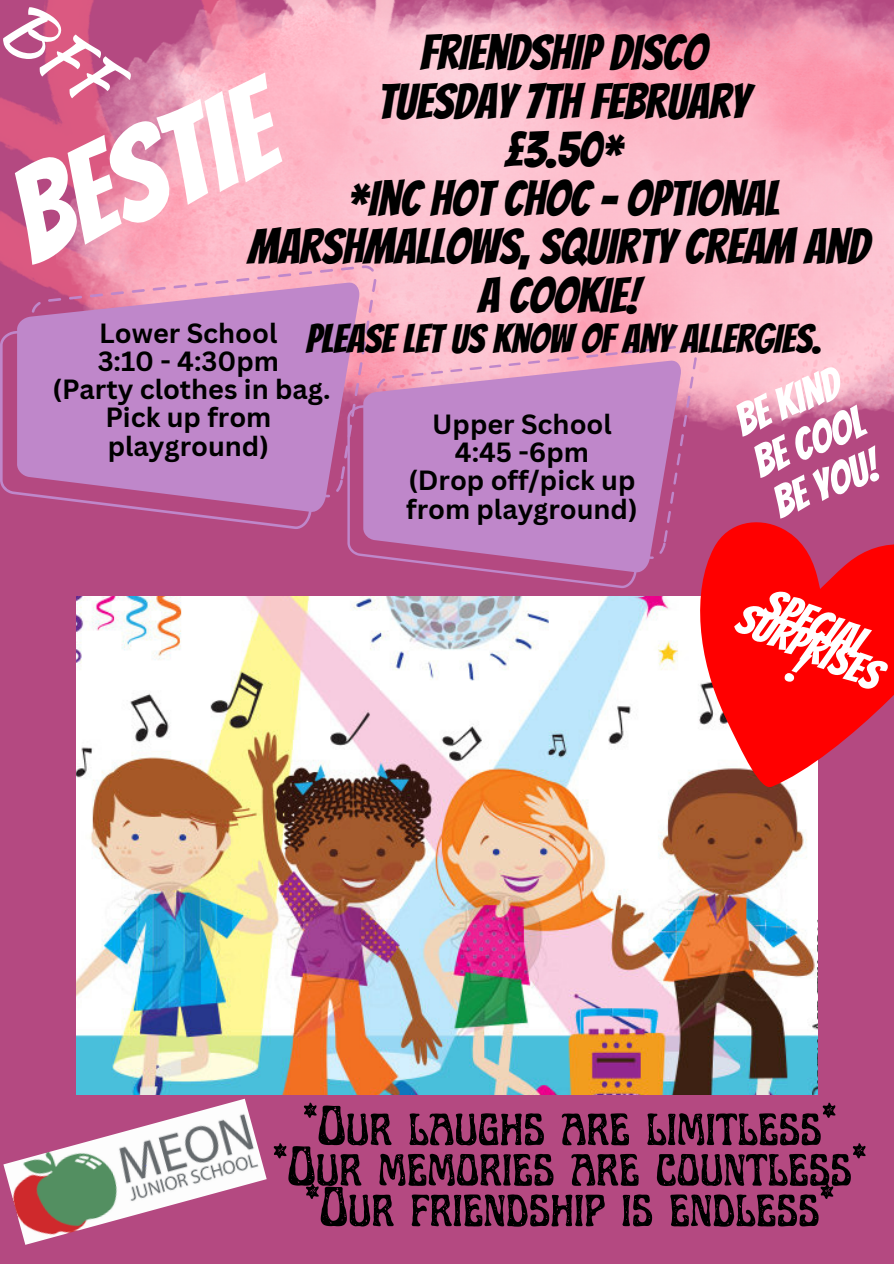
<style>
.page{position:relative;width:894px;height:1264px;background:#fff}
.page>*{position:absolute;margin:0;border:0;box-sizing:border-box;transform-origin:0 0}
.t1{font:129.3px "Bangers";color:#fff}
.t2{font:57px/40.5px "Art Nuvo Letterpress";color:#000;text-align:center}
.t3{font:49.05px/48.4px "Bangers";color:#000;text-align:center}
.t4{font:43.8px "Bangers";color:#fff}
.t5{font:43.5px/45px "Bangers";color:#fff}
.t6{font:40.05px "Bangers";color:#000}
.t7{font:700 27px/28.2px "Canva Sans";color:#000;text-align:center}
</style>
<div class="page">
<div style="left:0;top:0;width:893px;height:1263px;background:#b44981"></div>
<img style="left:0;top:119px;width:57px;height:161px">
<img style="left:77px;top:596px;width:740px;height:498px">
<svg style="left:646px;top:522px;width:247px;height:303px;fill:#f00"></svg>
<img style="left:57px;top:0;width:836px;height:430px">
<svg style="left:0;top:331px;width:312px;height:198px"></svg>
<svg style="left:32px;top:265px;width:344px;height:109px;background:#f3a2b9"></svg>
<svg style="left:17px;top:282px;width:343px;height:230px;background:#c181c0"></svg>
<svg style="left:347px;top:374px;width:320px;height:214px"></svg>
<svg style="left:376px;top:345px;width:320px;height:214px"></svg>
<svg style="left:363px;top:360px;width:319px;height:213px;background:#c282c0"></svg>
<img style="left:3px;top:1098px;width:263px;height:146px">
<svg style="left:0;top:0;width:134px;height:119px"></svg>
<svg style="left:783px;top:648px;width:29px;height:38px"></svg>
<h3 class="t3" style="left:248px;top:29px;width:623px">FRIENDSHIP DISCO<br>TUESDAY 7TH FEBRUARY<br>£3.50*<br>*INC HOT CHOC - OPTIONAL<br>MARSHMALLOWS, SQUIRTY CREAM AND<br>A COOKIE!</h3>
<h3 class="t6" style="left:306px;top:318px;width:516px">PLEASE LET US KNOW OF ANY ALLERGIES.</h3>
<h1 class="t1" style="left:-9px;top:158px;width:273px;rotate:-21deg">BESTIE</h1>
<p class="t7" style="left:52px;top:318px;width:279px">Lower School<br>3:10 - 4:30pm<br>(Party clothes in bag.<br>Pick up from playground)</p>
<h3 class="t5" style="left:728px;top:401px;width:119px;rotate:-22deg">BE KIND<br>BE COOL<br>BE YOU!</h3>
<p class="t7" style="left:406px;top:409px;width:233px">Upper School<br>4:45 -6pm<br>(Drop off/pick up from playground)</p>
<h3 class="t4" style="left:774px;top:580px;width:111px;rotate:24deg">SPECIAL</h3>
<h3 class="t4" style="left:747px;top:594px;width:155px;rotate:24deg">SURPRISES</h3>
<h2 class="t2" style="left:272px;top:1109px;width:595px">*Our laughs are limitless* *Our memories are countless* *Our friendship is endless*</h2>
</div>
